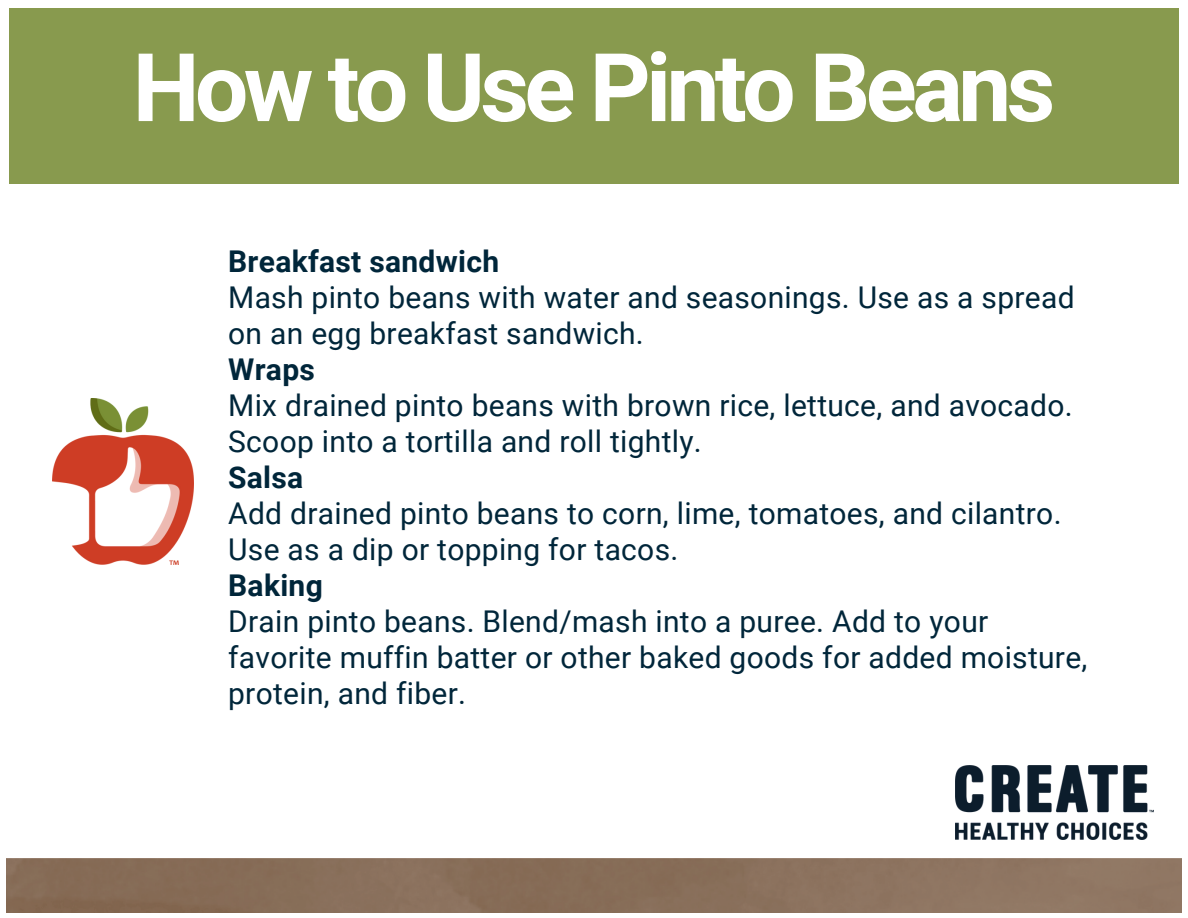
<style>
.page{position:relative;width:1188px;height:918px;background:#fff}
.page>*{position:absolute;margin:0;border:0;box-sizing:border-box;transform-origin:0 0}
.t1{font:700 94.8px "Roboto";letter-spacing:-.05em;color:#fff}
.t2{font:30px/36px "Roboto";letter-spacing:.01em;color:#00263a}
.t3{font:700 30px "Roboto";letter-spacing:.01em;color:#00263a}
</style>
<div class="page">
<div style="left:9px;top:8px;width:1170px;height:176px;background:#889a4e"></div>
<img style="left:7px;top:858px;width:1174px;height:54px">
<img style="left:956px;top:766px;width:198px;height:74px">
<img style="left:52px;top:398px;width:142px;height:167px">
<h1 class="t1" style="left:133px;top:33px;width:924px">How to Use Pinto Beans</h1>
<p class="t3" style="left:228px;top:244px;width:272px">Breakfast sandwich</p>
<p class="t2" style="left:228px;top:280px;width:848px">Mash pinto beans with water and seasonings. Use as a spread on an egg breakfast sandwich.</p>
<p class="t3" style="left:228px;top:352px;width:88px">Wraps</p>
<p class="t2" style="left:228px;top:388px;width:846px">Mix drained pinto beans with brown rice, lettuce, and avocado.<br>Scoop into a tortilla and roll tightly.</p>
<p class="t3" style="left:228px;top:460px;width:77px">Salsa</p>
<p class="t2" style="left:228px;top:496px;width:835px">Add drained pinto beans to corn, lime, tomatoes, and cilantro.<br>Use as a dip or topping for tacos.</p>
<p class="t3" style="left:228px;top:568px;width:96px">Baking</p>
<p class="t2" style="left:228px;top:604px;width:861px">Drain pinto beans. Blend/mash into a puree. Add to your favorite muffin batter or other baked goods for added moisture, protein, and fiber.</p>
</div>
